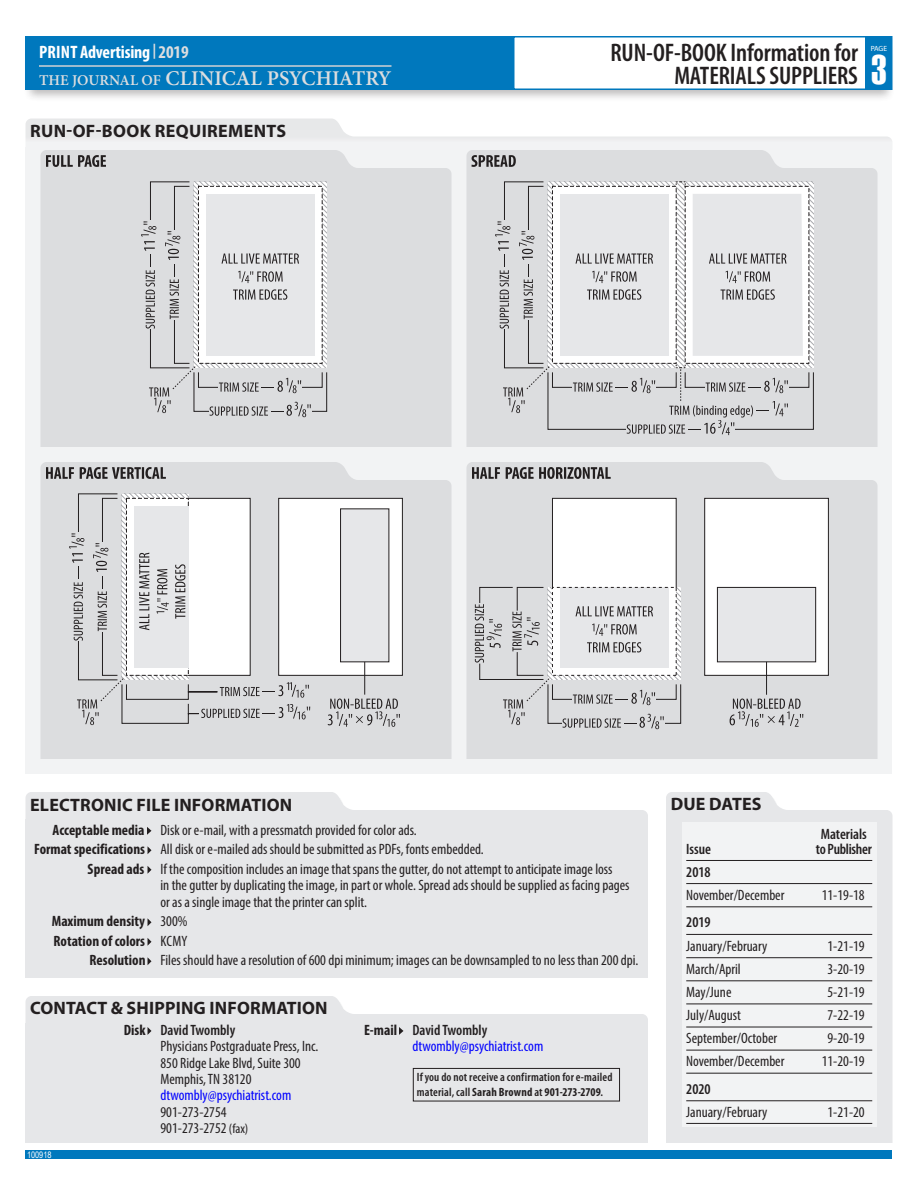
<style>
.page{position:relative;width:918px;height:1188px;background:#fff}
.page>*{position:absolute;margin:0;border:0;box-sizing:border-box;transform-origin:0 0}
.t1{font:42px "Haettenschweiler";color:#fff;scale:.95 1}
.t2{font:600 condensed 25.5px/22.5px "Myriad Pro";letter-spacing:-.005em;color:#231f20;text-align:right}
.t3{font:600 21px "Minion Pro";color:#dcdddf}
.t4{font:700 18px "Myriad Pro";letter-spacing:.01em;color:#231f20}
.t5{font:700 condensed 18px "Myriad Pro";letter-spacing:-.01em;color:#fff}
.t6{font:condensed 15px/16.2px "Myriad Pro";color:#231f20}
.t7{font:600 condensed 15px "Myriad Pro";color:#231f20}
.t8{font:condensed 15px "Myriad Pro";color:#00f}
.t9{font:700 condensed 15px "Myriad Pro";color:#231f20}
.t10{font:600 condensed 15px "Myriad Pro";letter-spacing:-.02em;color:#231f20}
.t11{font:600 condensed 12px/15px "Myriad Pro";letter-spacing:.015em;color:#231f20}
.t12{font:9px "Arial Narrow";color:#fff}
.t13{font:7.5px "Myriad Pro";color:#fff}
.s1{color:#dcdddf}
.s2{font-size:15px}
.s3{font-weight:700}
.s4{font-weight:400}
.s5{font-size:13.5px}
</style>
<div class="page">
<div style="left:26px;top:1150px;width:866px;height:10px;background:#0078bd"></div>
<svg style="left:666px;top:792px;width:226px;height:351px;fill:#e6e7e9"></svg>
<div style="left:682px;top:823px;width:195px;height:304px;background:#f2f3f4"></div>
<div style="left:26px;top:1023px;width:622px;height:120px;background:#e6e7e9"></div>
<div style="left:26px;top:819px;width:622px;height:159px;background:#e6e7e9"></div>
<div style="left:26px;top:147px;width:866px;height:627px;background:#f2f3f4"></div>
<div style="left:40px;top:462px;width:412px;height:297px;background:#dcdddf"></div>
<svg style="left:46px;top:467px;width:28px;height:12px"></svg>
<svg style="left:80px;top:467px;width:86px;height:12px"></svg>
<div style="left:279px;top:498px;width:123px;height:177px;background:#fff"></div>
<div style="left:279px;top:498px;width:124px;height:178px;border:1px solid #231f20"></div>
<div style="left:341px;top:509px;width:48px;height:153px;background:#e6e7e9"></div>
<div style="left:340px;top:509px;width:49px;height:153px;border:1px solid #231f20"></div>
<hr style="left:364px;top:662px;width:1px;height:33px;background:#231f20">
<div style="left:327px;top:695px;width:74px;height:30px;background:linear-gradient(to right,#dcdddf,#dcdddf)"></div>
<div style="left:327px;top:695px;width:74px;height:31px;border:1px solid #dcdddf"></div>
<svg style="left:328px;top:699px;width:72px;height:28px"></svg>
<svg style="left:310px;top:705px;width:1px;height:18px"></svg>
<svg style="left:69px;top:493px;width:241px;height:232px"></svg>
<div style="left:40px;top:167px;width:412px;height:280px;background:#dcdddf"></div>
<div style="left:209px;top:402px;width:103px;height:18px;background:#dcdddf"></div>
<svg style="left:141px;top:181px;width:186px;height:236px"></svg>
<div style="left:466px;top:167px;width:412px;height:280px;background:#dcdddf"></div>
<svg style="left:26px;top:118px;width:866px;height:49px"></svg>
<div style="left:626px;top:420px;width:109px;height:18px;background:#dcdddf"></div>
<svg style="left:495px;top:181px;width:319px;height:254px"></svg>
<div style="left:466px;top:462px;width:412px;height:297px;background:#dcdddf"></div>
<svg style="left:472px;top:467px;width:28px;height:12px"></svg>
<svg style="left:506px;top:467px;width:105px;height:12px"></svg>
<div style="left:552px;top:498px;width:124px;height:177px;background:#fff"></div>
<div style="left:552px;top:498px;width:124px;height:90px;border:1px solid #231f20"></div>
<div style="left:705px;top:498px;width:123px;height:177px;background:#fff"></div>
<div style="left:705px;top:498px;width:124px;height:178px;border:1px solid #231f20"></div>
<div style="left:717px;top:587px;width:99px;height:75px;background:#e6e7e9"></div>
<div style="left:717px;top:587px;width:99px;height:75px;border:1px solid #231f20"></div>
<svg style="left:473px;top:605px;width:2px;height:56px"></svg>
<div style="left:471px;top:603px;width:29px;height:60px;border:1px solid #dcdddf"></div>
<div style="left:719px;top:695px;width:96px;height:30px;background:#dcdddf"></div>
<div style="left:718px;top:695px;width:97px;height:31px;border:1px solid #dcdddf"></div>
<div style="left:562px;top:714px;width:103px;height:18px;background:#dcdddf"></div>
<svg style="left:475px;top:587px;width:328px;height:142px"></svg>
<div style="left:23px;top:41px;width:872px;height:62px;background:#231f20;opacity:.3"></div>
<div style="left:513px;top:36px;width:379px;height:54px;background:#fff;border:2px solid #0078bd"></div>
<div style="left:26px;top:36px;width:488px;height:54px;background:#0078bd"></div>
<svg style="left:26px;top:792px;width:622px;height:43px"></svg>
<svg style="left:148px;top:847px;width:4px;height:7px"></svg>
<svg style="left:148px;top:866px;width:4px;height:7px"></svg>
<svg style="left:148px;top:919px;width:4px;height:7px"></svg>
<svg style="left:148px;top:938px;width:4px;height:7px"></svg>
<svg style="left:148px;top:958px;width:4px;height:7px"></svg>
<div style="left:866px;top:36px;width:26px;height:54px;background:#0078bd"></div>
<hr style="left:686px;top:860px;width:186px;height:1px;background:#231f20">
<hr style="left:686px;top:883px;width:186px;height:1px;background:#231f20">
<hr style="left:686px;top:906px;width:186px;height:1px;background:#231f20">
<hr style="left:686px;top:934px;width:186px;height:1px;background:#231f20">
<hr style="left:686px;top:957px;width:186px;height:1px;background:#231f20">
<hr style="left:686px;top:981px;width:186px;height:1px;background:#231f20">
<hr style="left:686px;top:1004px;width:186px;height:1px;background:#231f20">
<hr style="left:686px;top:1027px;width:186px;height:1px;background:#231f20">
<hr style="left:686px;top:1050px;width:186px;height:1px;background:#231f20">
<hr style="left:686px;top:1073px;width:186px;height:1px;background:#231f20">
<hr style="left:686px;top:1100px;width:186px;height:1px;background:#231f20">
<hr style="left:686px;top:1123px;width:186px;height:1px;background:#231f20">
<svg style="left:26px;top:996px;width:622px;height:39px"></svg>
<div style="left:413px;top:1068px;width:207px;height:33px;border:1px solid #231f20"></div>
<hr style="left:39px;top:65px;width:353px;height:2px;background:#d1d2d4">
<p class="t5" style="left:39px;top:41px;width:151px">PRINT Advertising <sup>|</sup> <span class="s1">2019</span></p>
<h3 class="t3" style="left:39px;top:64px;width:354px"><span class="s2">THE JOURNAL OF</span> CLINICAL PSYCHIATRY</h3>
<p class="t4" style="left:30px;top:119px;width:258px">RUN-OF-BOOK REQUIREMENTS</p>
<h2 class="t2" style="left:610px;top:41px;width:249px">RUN-OF-BOOK Information for<br>MATERIALS SUPPLIERS</h2>
<p class="t13" style="left:871px;top:43px;width:18px">PAGE</p>
<h1 class="t1" style="left:872px;top:40px;width:17px">3</h1>
<p class="t4" style="left:30px;top:793px;width:264px">ELECTRONIC FILE INFORMATION</p>
<p class="t4" style="left:671px;top:792px;width:92px">DUE DATES</p>
<p class="t6" style="left:53px;top:822px;width:366px"><span class="s3">Acceptable media</span> Disk or e-mail, with a pressmatch provided for color ads.</p>
<p class="t6" style="left:34px;top:841px;width:451px"><span class="s3">Format specifications</span> All disk or e-mailed ads should be submitted as PDFs, fonts embedded.</p>
<p class="t6" style="left:88px;top:861px;width:527px"><span class="s3">Spread ads</span> If the composition includes an image that spans the gutter, do not attempt to anticipate image loss</p>
<p class="t6" style="left:160px;top:877px;width:471px">in the gutter by duplicating the image, in part or whole. Spread ads should be supplied as facing pages or as a single image that the printer can split.</p>
<p class="t9" style="left:52px;top:912px;width:137px">Maximum density <span class="s4">300%</span></p>
<p class="t9" style="left:54px;top:931px;width:135px">Rotation of colors <span class="s4">KCMY</span></p>
<p class="t6" style="left:90px;top:952px;width:550px"><span class="s3">Resolution</span> Files should have a resolution of 600 dpi minimum; images can be downsampled to no less than 200 dpi.</p>
<p class="t4" style="left:30px;top:996px;width:299px">CONTACT &amp; SHIPPING INFORMATION</p>
<p class="t12" style="left:27px;top:1148px;width:26px">100918</p>
<p class="t7" style="left:124px;top:1021px;width:113px"><span class="s3">Disk</span> David Twombly</p>
<p class="t7" style="left:364px;top:1021px;width:125px"><span class="s3">E-mail</span> David Twombly</p>
<p class="t6" style="left:161px;top:1038px;width:159px">Physicians Postgraduate Press, Inc.</p>
<p class="t8" style="left:413px;top:1037px;width:132px">dtwombly@psychiatrist.com</p>
<p class="t6" style="left:161px;top:1055px;width:142px">850 Ridge Lake Blvd, Suite 300<br>Memphis, TN 38120</p>
<p class="t8" style="left:161px;top:1086px;width:132px">dtwombly@psychiatrist.com</p>
<p class="t6" style="left:161px;top:1103px;width:89px">901-273-2754<br>901-273-2752 <span class="s5">(fax)</span></p>
<p class="t11" style="left:417px;top:1069px;width:197px">If you do not receive a confirmation for e-mailed material, call <span class="s3">Sarah Brownd</span> at <span class="s3">901-273-2709</span>.</p>
<p class="t7" style="left:821px;top:824px;width:48px">Materials</p>
<p class="t7" style="left:686px;top:839px;width:26px">Issue</p>
<p class="t10" style="left:816px;top:839px;width:58px">to Publisher</p>
<p class="t7" style="left:686px;top:862px;width:26px">2018</p>
<p class="t6" style="left:686px;top:886px;width:100px">November/December</p>
<p class="t6" style="left:822px;top:886px;width:45px">11-19-18</p>
<p class="t7" style="left:686px;top:913px;width:26px">2019</p>
<p class="t6" style="left:686px;top:937px;width:83px">January/February</p>
<p class="t6" style="left:828px;top:937px;width:39px">1-21-19</p>
<p class="t6" style="left:686px;top:960px;width:56px">March/April</p>
<p class="t6" style="left:828px;top:960px;width:39px">3-20-19</p>
<p class="t6" style="left:686px;top:984px;width:47px">May/June</p>
<p class="t6" style="left:828px;top:984px;width:39px">5-21-19</p>
<p class="t6" style="left:686px;top:1007px;width:56px">July/August</p>
<p class="t6" style="left:828px;top:1007px;width:39px">7-22-19</p>
<p class="t6" style="left:686px;top:1030px;width:92px">September/October</p>
<p class="t6" style="left:828px;top:1030px;width:39px">9-20-19</p>
<p class="t6" style="left:686px;top:1053px;width:100px">November/December</p>
<p class="t6" style="left:822px;top:1053px;width:45px">11-20-19</p>
<p class="t7" style="left:686px;top:1080px;width:26px">2020</p>
<p class="t6" style="left:686px;top:1104px;width:83px">January/February</p>
<p class="t6" style="left:828px;top:1104px;width:39px">1-21-20</p>
</div>
